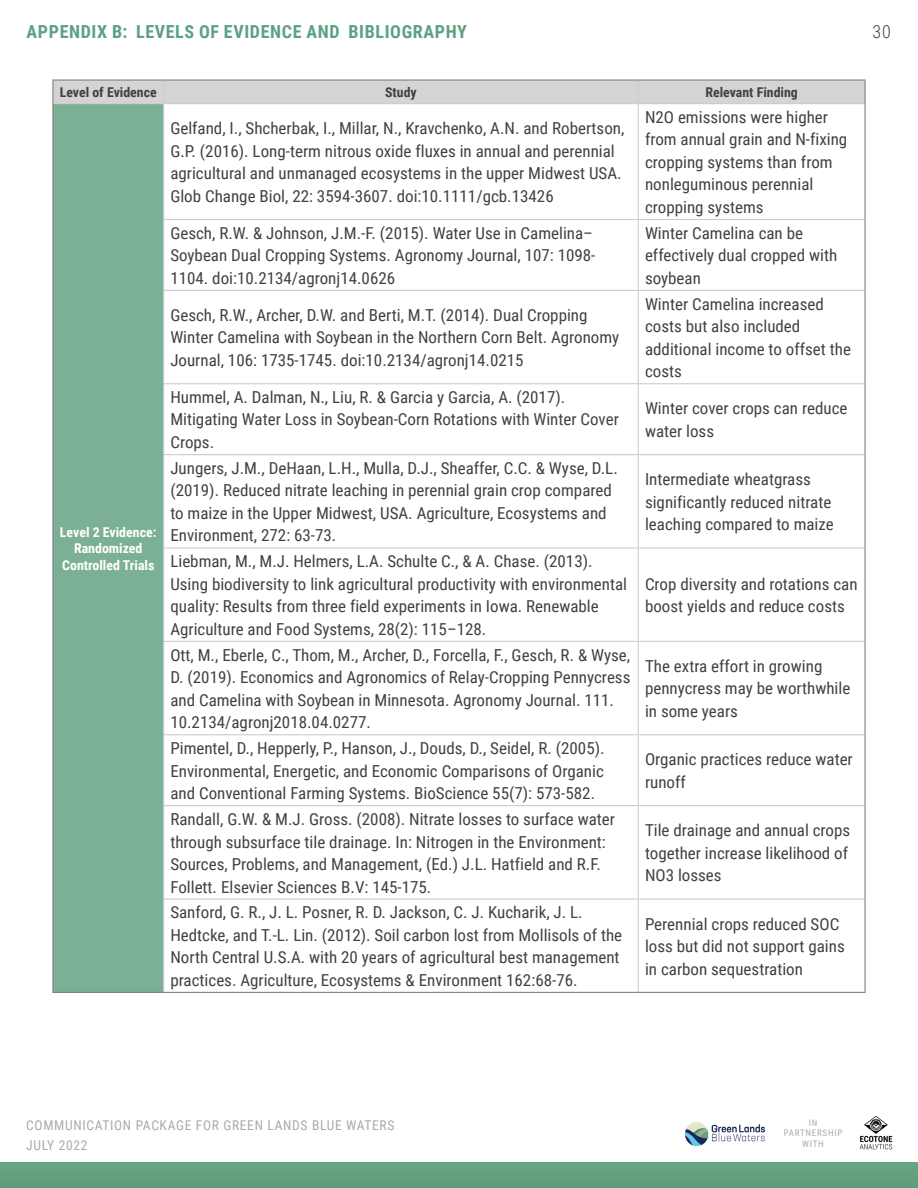
<style>
.page{position:relative;width:918px;height:1188px;background:#fff}
.page>*{position:absolute;margin:0;border:0;box-sizing:border-box;transform-origin:0 0}
.t1{font:700 18px "Roboto Condensed";letter-spacing:.035em;color:#5ba281}
.t2{font:300 18px "Roboto Condensed";color:#414042}
.t3{font:16.5px/22.5px "Roboto Condensed";color:#414142}
.t4{font:13.5px/19.5px "Roboto Condensed";letter-spacing:.05em;color:#a8aaad}
.t5{font:700 13.5px/16.5px "Roboto Condensed";color:#fff;text-align:center}
.t6{font:700 13.5px "Roboto Condensed";color:#414142}
.t7{font:9px/10.8px "Roboto Condensed";letter-spacing:.085em;color:#a8aaad;text-align:center}
</style>
<div class="page">
<img style="left:859px;top:1115px;width:34px;height:35px">
<img style="left:685px;top:1122px;width:79px;height:23px">
<div style="left:0;top:1163px;width:918px;height:25px;background:#64a07d"></div>
<div style="left:53px;top:104px;width:111px;height:888px;background:#7cb095"></div>
<hr style="left:163px;top:104px;width:1px;height:116px;background:#ccc">
<hr style="left:163px;top:220px;width:1px;height:70px;background:#ccc">
<hr style="left:163px;top:290px;width:475px;height:1px;background:#ccc">
<hr style="left:163px;top:291px;width:1px;height:93px;background:#ccc">
<hr style="left:638px;top:290px;width:226px;height:1px;background:#ccc">
<hr style="left:163px;top:384px;width:1px;height:70px;background:#ccc">
<hr style="left:163px;top:454px;width:475px;height:1px;background:#ccc">
<hr style="left:163px;top:455px;width:1px;height:93px;background:#ccc">
<hr style="left:638px;top:454px;width:226px;height:1px;background:#ccc">
<hr style="left:163px;top:548px;width:1px;height:93px;background:#ccc">
<hr style="left:163px;top:641px;width:475px;height:1px;background:#ccc">
<hr style="left:163px;top:642px;width:1px;height:93px;background:#ccc">
<hr style="left:638px;top:641px;width:226px;height:1px;background:#ccc">
<hr style="left:163px;top:735px;width:1px;height:70px;background:#ccc">
<hr style="left:163px;top:805px;width:475px;height:1px;background:#ccc">
<hr style="left:163px;top:806px;width:1px;height:93px;background:#ccc">
<hr style="left:638px;top:805px;width:226px;height:1px;background:#ccc">
<hr style="left:163px;top:899px;width:1px;height:93px;background:#ccc">
<div style="left:54px;top:81px;width:810px;height:23px;background:#d4d4d4"></div>
<hr style="left:638px;top:104px;width:1px;height:115px;background:#ccc">
<hr style="left:164px;top:219px;width:474px;height:1px;background:#ccc">
<hr style="left:638px;top:219px;width:226px;height:1px;background:#ccc">
<hr style="left:638px;top:220px;width:1px;height:70px;background:#ccc">
<hr style="left:638px;top:291px;width:1px;height:92px;background:#ccc">
<hr style="left:164px;top:383px;width:474px;height:1px;background:#ccc">
<hr style="left:638px;top:383px;width:226px;height:1px;background:#ccc">
<hr style="left:638px;top:384px;width:1px;height:70px;background:#ccc">
<hr style="left:638px;top:455px;width:1px;height:92px;background:#ccc">
<hr style="left:164px;top:547px;width:474px;height:2px;background:#ccc">
<hr style="left:638px;top:547px;width:226px;height:2px;background:#ccc">
<hr style="left:638px;top:549px;width:1px;height:92px;background:#ccc">
<hr style="left:638px;top:642px;width:1px;height:92px;background:#ccc">
<hr style="left:164px;top:734px;width:474px;height:1px;background:#ccc">
<hr style="left:638px;top:734px;width:226px;height:1px;background:#ccc">
<hr style="left:638px;top:735px;width:1px;height:70px;background:#ccc">
<hr style="left:638px;top:806px;width:1px;height:92px;background:#ccc">
<hr style="left:164px;top:898px;width:474px;height:2px;background:#ccc">
<hr style="left:638px;top:898px;width:226px;height:2px;background:#ccc">
<hr style="left:638px;top:900px;width:1px;height:92px;background:#ccc">
<hr style="left:52px;top:992px;width:112px;height:1px;background:#808184">
<hr style="left:164px;top:992px;width:474px;height:1px;background:#808184">
<hr style="left:638px;top:992px;width:228px;height:1px;background:#808184">
<hr style="left:52px;top:79px;width:112px;height:2px;background:#808184">
<hr style="left:52px;top:81px;width:2px;height:23px;background:#808184">
<hr style="left:164px;top:79px;width:474px;height:2px;background:#808184">
<hr style="left:638px;top:79px;width:228px;height:2px;background:#808184">
<hr style="left:52px;top:104px;width:2px;height:116px;background:#808184">
<hr style="left:52px;top:220px;width:2px;height:70px;background:#808184">
<hr style="left:52px;top:290px;width:2px;height:94px;background:#808184">
<hr style="left:52px;top:384px;width:2px;height:71px;background:#808184">
<hr style="left:52px;top:455px;width:2px;height:93px;background:#808184">
<hr style="left:52px;top:548px;width:2px;height:93px;background:#808184">
<hr style="left:52px;top:641px;width:2px;height:94px;background:#808184">
<hr style="left:52px;top:735px;width:2px;height:71px;background:#808184">
<hr style="left:52px;top:806px;width:2px;height:93px;background:#808184">
<hr style="left:52px;top:899px;width:2px;height:93px;background:#808184">
<hr style="left:864px;top:81px;width:2px;height:23px;background:#808184">
<hr style="left:864px;top:104px;width:2px;height:116px;background:#808184">
<hr style="left:864px;top:220px;width:2px;height:70px;background:#808184">
<hr style="left:864px;top:290px;width:2px;height:94px;background:#808184">
<hr style="left:864px;top:384px;width:2px;height:71px;background:#808184">
<hr style="left:864px;top:455px;width:2px;height:93px;background:#808184">
<hr style="left:864px;top:548px;width:2px;height:93px;background:#808184">
<hr style="left:864px;top:641px;width:2px;height:94px;background:#808184">
<hr style="left:864px;top:735px;width:2px;height:71px;background:#808184">
<hr style="left:864px;top:806px;width:2px;height:93px;background:#808184">
<hr style="left:864px;top:899px;width:2px;height:93px;background:#808184">
<p class="t1" style="left:27px;top:18px;width:23px">Appendix</p>
<p class="t1" style="left:112px;top:18px;width:206px">B: LEVELS OF EVIDENCE and</p>
<p class="t1" style="left:348px;top:18px;width:120px">BIBLIOGRAPHY</p>
<p class="t2" style="left:873px;top:18px;width:20px">30</p>
<p class="t6" style="left:60px;top:83px;width:99px">Level of Evidence</p>
<p class="t6" style="left:385px;top:83px;width:33px">Study</p>
<p class="t6" style="left:705px;top:83px;width:94px">Relevant Finding</p>
<p class="t5" style="left:60px;top:523px;width:98px">Level 2 Evidence:<br>Randomized<br>Controlled Trials</p>
<p class="t3" style="left:170px;top:116px;width:456px">Gelfand, I., Shcherbak, I., Millar, N., Kravchenko, A.N. and Robertson, G.P. (2016). Long‐term nitrous oxide fluxes in annual and perennial agricultural and unmanaged ecosystems in the upper Midwest USA.<br>Glob Change Biol, 22: 3594-3607. doi:10.1111/gcb.13426</p>
<p class="t3" style="left:645px;top:105px;width:204px">N2O emissions were higher from annual grain and N-fixing cropping systems than from nonleguminous perennial cropping systems</p>
<p class="t3" style="left:170px;top:221px;width:427px">Gesch, R.W. &amp; Johnson, J.M.‐F. (2015). Water Use in Camelina–<br>Soybean Dual Cropping Systems. Agronomy Journal, 107: 1098-<br>1104. doi:10.2134/agronj14.0626</p>
<p class="t3" style="left:645px;top:221px;width:194px">Winter Camelina can be effectively dual cropped with soybean</p>
<p class="t3" style="left:170px;top:303px;width:451px">Gesch, R.W., Archer, D.W. and Berti, M.T. (2014). Dual Cropping<br>Winter Camelina with Soybean in the Northern Corn Belt. Agronomy<br>Journal, 106: 1735-1745. doi:10.2134/agronj14.0215</p>
<p class="t3" style="left:645px;top:292px;width:207px">Winter Camelina increased costs but also included additional income to offset the costs</p>
<p class="t3" style="left:170px;top:385px;width:450px">Hummel, A. Dalman, N., Liu, R. &amp; Garcia y Garcia, A. (2017).<br>Mitigating Water Loss in Soybean-Corn Rotations with Winter Cover<br>Crops.</p>
<p class="t3" style="left:645px;top:397px;width:204px">Winter cover crops can reduce water loss</p>
<p class="t3" style="left:170px;top:456px;width:449px">Jungers, J.M., DeHaan, L.H., Mulla, D.J., Sheaffer, C.C. &amp; Wyse, D.L. (2019). Reduced nitrate leaching in perennial grain crop compared to maize in the Upper Midwest, USA. Agriculture, Ecosystems and Environment, 272: 63-73.</p>
<p class="t3" style="left:645px;top:467px;width:190px">Intermediate wheatgrass significantly reduced nitrate leaching compared to maize</p>
<p class="t3" style="left:170px;top:550px;width:458px">Liebman, M., M.J. Helmers, L.A. Schulte C., &amp; A. Chase. (2013).<br>Using biodiversity to link agricultural productivity with environmental quality: Results from three field experiments in Iowa. Renewable Agriculture and Food Systems, 28(2): 115–128.</p>
<p class="t3" style="left:645px;top:572px;width:214px">Crop diversity and rotations can boost yields and reduce costs</p>
<p class="t3" style="left:170px;top:643px;width:462px">Ott, M., Eberle, C., Thom, M., Archer, D., Forcella, F., Gesch, R. &amp; Wyse, D. (2019). Economics and Agronomics of Relay-Cropping Pennycress and Camelina with Soybean in Minnesota. Agronomy Journal. 111.<br>10.2134/agronj2018.04.0277.</p>
<p class="t3" style="left:645px;top:654px;width:207px">The extra effort in growing pennycress may be worthwhile in some years</p>
<p class="t3" style="left:170px;top:736px;width:436px;text-align:justify">Pimentel, D., Hepperly, P., Hanson, J., Douds, D., Seidel, R. (2005).<br>Environmental, Energetic, and Economic Comparisons of Organic and Conventional Farming Systems. BioScience 55(7): 573-582.</p>
<p class="t3" style="left:645px;top:748px;width:209px">Organic practices reduce water runoff</p>
<p class="t3" style="left:170px;top:807px;width:446px">Randall, G.W. &amp; M.J. Gross. (2008). Nitrate losses to surface water through subsurface tile drainage. In: Nitrogen in the Environment:<br>Sources, Problems, and Management, (Ed.) J.L. Hatfield and R.F.<br>Follett. Elsevier Sciences B.V: 145-175.</p>
<p class="t3" style="left:645px;top:819px;width:207px">Tile drainage and annual crops together increase likelihood of<br>NO3 losses</p>
<p class="t3" style="left:170px;top:901px;width:453px">Sanford, G. R., J. L. Posner, R. D. Jackson, C. J. Kucharik, J. L.<br>Hedtcke, and T.-L. Lin. (2012). Soil carbon lost from Mollisols of the North Central U.S.A. with 20 years of agricultural best management practices. Agriculture, Ecosystems &amp; Environment 162:68-76.</p>
<p class="t3" style="left:645px;top:912px;width:201px">Perennial crops reduced SOC loss but did not support gains in carbon sequestration</p>
<p class="t4" style="left:26px;top:1115px;width:370px">COMMUNICATION PACKAGE FOR GREEN LANDS BLUE WATERS<br>JULY 2022</p>
<p class="t7" style="left:784px;top:1117px;width:60px">IN<br>PARTNERSHIP<br>WITH</p>
</div>
